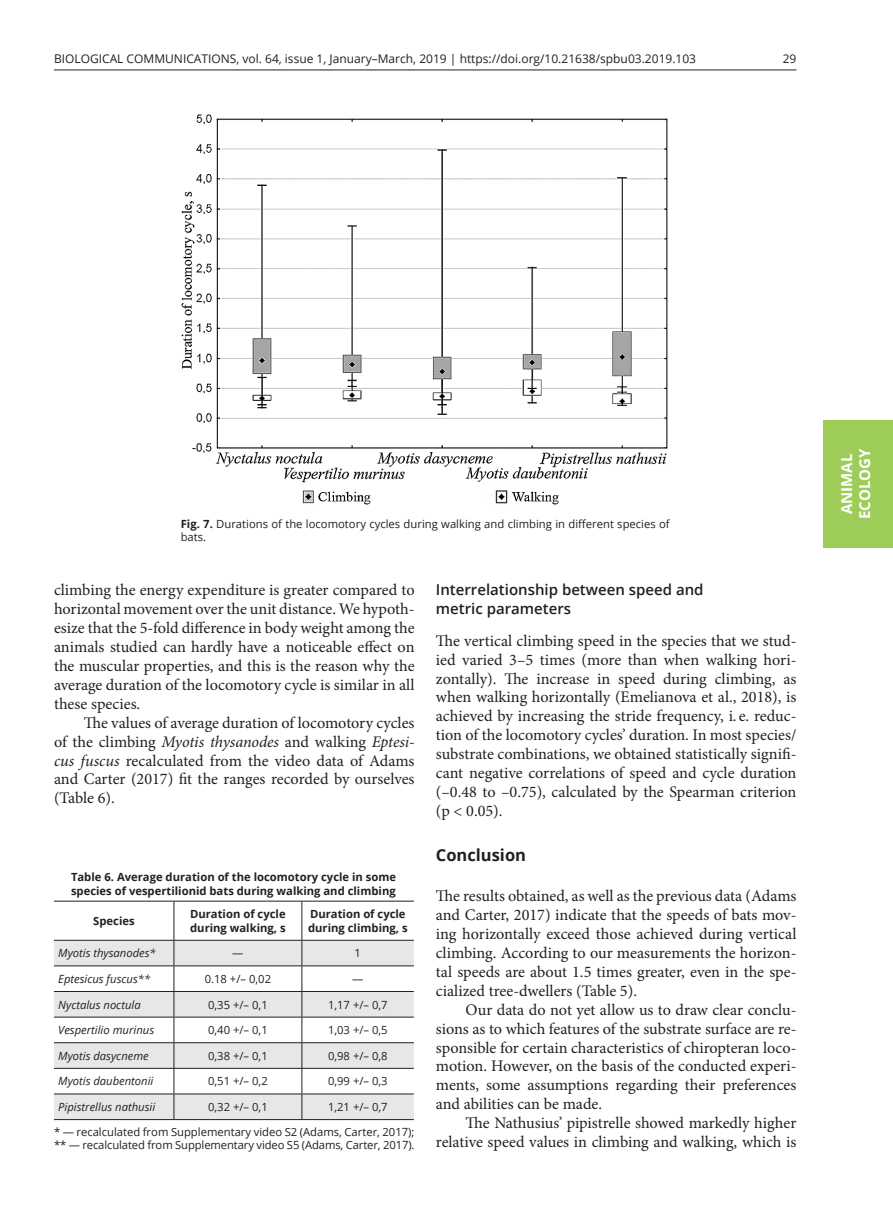
<style>
.page{position:relative;width:893px;height:1212px;background:#fff}
.page>*{position:absolute;margin:0;border:0;box-sizing:border-box;transform-origin:0 0}
.t1{font:700 16.5px "Open Sans";color:#231f20}
.t2{font:16.2px/18.9px "Minion Pro";color:#231f20;text-align:justify}
.t3{font:600 15px/18.9px "Open Sans";color:#231f20}
.t4{font:700 15px/18px "Open Sans";color:#fff;text-align:center}
.t5{font:12px "Open Sans";color:#231f20}
.t6{font:11.25px/13.5px "Open Sans";color:#231f20}
.t7{font:700 11.25px/13.5px "Open Sans";color:#231f20}
.t8{font:italic 11.25px "Open Sans";color:#231f20}
.s1{font-weight:700}
.s2{font-style:italic}
</style>
<div class="page">
<hr style="left:54px;top:70px;width:742px;height:1px;background:#231f20">
<div style="left:823px;top:420px;width:70px;height:128px;background:#9dcd58"></div>
<img style="left:181px;top:114px;width:487px;height:391px">
<svg style="left:54px;top:941px;width:360px;height:178px;fill:#e6e7e9"></svg>
<hr style="left:54px;top:901px;width:120px;height:1px;background:#231f20">
<hr style="left:174px;top:901px;width:128px;height:1px;background:#231f20">
<hr style="left:302px;top:901px;width:112px;height:1px;background:#231f20">
<hr style="left:54px;top:940px;width:120px;height:1px;background:#231f20">
<hr style="left:174px;top:940px;width:128px;height:1px;background:#231f20">
<hr style="left:302px;top:940px;width:112px;height:1px;background:#231f20">
<hr style="left:54px;top:965px;width:120px;height:1px;background:#231f20">
<hr style="left:174px;top:965px;width:128px;height:1px;background:#231f20">
<hr style="left:302px;top:965px;width:112px;height:1px;background:#231f20">
<hr style="left:54px;top:991px;width:120px;height:1px;background:#231f20">
<hr style="left:174px;top:991px;width:128px;height:1px;background:#231f20">
<hr style="left:302px;top:991px;width:112px;height:1px;background:#231f20">
<hr style="left:54px;top:1017px;width:120px;height:1px;background:#231f20">
<hr style="left:174px;top:1017px;width:128px;height:1px;background:#231f20">
<hr style="left:302px;top:1017px;width:112px;height:1px;background:#231f20">
<hr style="left:54px;top:1042px;width:120px;height:1px;background:#231f20">
<hr style="left:174px;top:1042px;width:128px;height:1px;background:#231f20">
<hr style="left:302px;top:1042px;width:112px;height:1px;background:#231f20">
<hr style="left:54px;top:1068px;width:120px;height:1px;background:#231f20">
<hr style="left:174px;top:1068px;width:128px;height:1px;background:#231f20">
<hr style="left:302px;top:1068px;width:112px;height:1px;background:#231f20">
<hr style="left:54px;top:1093px;width:120px;height:1px;background:#231f20">
<hr style="left:174px;top:1093px;width:128px;height:1px;background:#231f20">
<hr style="left:302px;top:1093px;width:112px;height:1px;background:#231f20">
<hr style="left:54px;top:1119px;width:120px;height:1px;background:#231f20">
<hr style="left:174px;top:1119px;width:128px;height:1px;background:#231f20">
<hr style="left:302px;top:1119px;width:112px;height:1px;background:#231f20">
<hr style="left:174px;top:901px;width:1px;height:39px;background:#231f20">
<hr style="left:301px;top:901px;width:1px;height:39px;background:#231f20">
<svg style="left:174px;top:940px;width:1px;height:179px"></svg>
<svg style="left:301px;top:940px;width:1px;height:179px"></svg>
<p class="t5" style="left:54px;top:51px;width:644px">BIOLOGICAL COMMUNICATIONS, vol. 64, issue 1, January–March, 2019 | https://doi.org/10.21638/spbu03.2019.103</p>
<p class="t5" style="left:783px;top:51px;width:15px">29</p>
<p class="t6" style="left:181px;top:517px;width:490px"><span class="s1">Fig. 7.</span> Durations of the locomotory cycles during walking and climbing in different species of bats.</p>
<p class="t2" style="left:54px;top:581px;width:362px">climbing the energy expenditure is greater compared to horizontal movement over the unit distance. We hypoth&shy;esize that the 5-fold difference in body weight among the animals studied can hardly have a noticeable effect on the muscular properties, and this is the reason why the average duration of the locomotory cycle is similar in all these species.</p>
<p class="t2" style="left:54px;top:713px;width:362px;text-indent:30px">The values of average duration of locomotory cycles of the climbing <span class="s2">Myotis thysanodes</span> and walking <span class="s2">Eptesi&shy;cus fuscus</span> recalculated from the video data of Adams and Carter (2017) fit the ranges recorded by ourselves (Table 6).</p>
<p class="t7" style="left:71px;top:870px;width:327px">Table 6. Average duration of the locomotory cycle in some species of vespertilionid bats during walking and climbing</p>
<p class="t7" style="left:93px;top:914px;width:43px">Species</p>
<p class="t7" style="left:190px;top:907px;width:97px">Duration of cycle during walking, s</p>
<p class="t7" style="left:308px;top:907px;width:101px">Duration of cycle during climbing, s</p>
<p class="t8" style="left:58px;top:945px;width:99px">Myotis thysanodes*</p>
<p class="t6" style="left:232px;top:946px;width:13px">—</p>
<p class="t6" style="left:355px;top:946px;width:8px">1</p>
<p class="t8" style="left:58px;top:971px;width:94px">Eptesicus fuscus**</p>
<p class="t6" style="left:205px;top:972px;width:68px">0.18 +/– 0,02</p>
<p class="t6" style="left:352px;top:972px;width:13px">—</p>
<p class="t8" style="left:58px;top:997px;width:84px">Nyctalus noctula</p>
<p class="t6" style="left:208px;top:997px;width:61px">0,35 +/– 0,1</p>
<p class="t6" style="left:328px;top:997px;width:61px">1,17 +/– 0,7</p>
<p class="t8" style="left:58px;top:1022px;width:97px">Vespertilio murinus</p>
<p class="t6" style="left:208px;top:1023px;width:61px">0,40 +/– 0,1</p>
<p class="t6" style="left:328px;top:1023px;width:61px">1,03 +/– 0,5</p>
<p class="t8" style="left:58px;top:1048px;width:92px">Myotis dasycneme</p>
<p class="t6" style="left:208px;top:1049px;width:61px">0,38 +/– 0,1</p>
<p class="t6" style="left:328px;top:1049px;width:61px">0,98 +/– 0,8</p>
<p class="t8" style="left:58px;top:1074px;width:97px">Myotis daubentonii</p>
<p class="t6" style="left:208px;top:1074px;width:61px">0,51 +/– 0,2</p>
<p class="t6" style="left:328px;top:1074px;width:61px">0,99 +/– 0,3</p>
<p class="t8" style="left:58px;top:1099px;width:98px">Pipistrellus nathusii</p>
<p class="t6" style="left:208px;top:1100px;width:61px">0,32 +/– 0,1</p>
<p class="t6" style="left:328px;top:1100px;width:61px">1,21 +/– 0,7</p>
<p class="t6" style="left:54px;top:1125px;width:362px">* — recalculated from Supplementary video S2 (Adams, Carter, 2017); ** — recalculated from Supplementary video S5 (Adams, Carter, 2017).</p>
<p class="t3" style="left:436px;top:580px;width:269px">Interrelationship between speed and metric parameters</p>
<p class="t2" style="left:436px;top:631px;width:362px">The vertical climbing speed in the species that we stud&shy;ied varied 3–5 times (more than when walking hori&shy;zontally). The increase in speed during climbing, as when walking horizontally (Emelianova et al., 2018), is achieved by increasing the stride frequency, i. e. reduc&shy;tion of the locomotory cycles’ duration. In most species/ substrate combinations, we obtained statistically signifi&shy;cant negative correlations of speed and cycle duration (–0.48 to –0.75), calculated by the Spearman criterion (p &lt; 0.05).</p>
<p class="t1" style="left:436px;top:843px;width:92px">Conclusion</p>
<p class="t2" style="left:436px;top:887px;width:362px">The results obtained, as well as the previous data (Adams and Carter, 2017) indicate that the speeds of bats mov&shy;ing horizontally exceed those achieved during vertical climbing. According to our measurements the horizon&shy;tal speeds are about 1.5 times greater, even in the spe&shy;cialized tree-dwellers (Table 5).</p>
<p class="t2" style="left:436px;top:1000px;width:362px;text-indent:30px">Our data do not yet allow us to draw clear conclu&shy;sions as to which features of the substrate surface are re&shy;sponsible for certain characteristics of chiropteran loco&shy;motion. However, on the basis of the conducted experi&shy;ments, some assumptions regarding their preferences and abilities can be made.</p>
<p class="t2" style="left:436px;top:1113px;width:362px;text-align:right">The Nathusius’ pipistrelle showed markedly higher relative speed values in climbing and walking, which is</p>
<p class="t4" style="left:837px;top:519px;width:72px;rotate:-90deg">ANIMAL<br>ECOLOGY</p>
</div>
